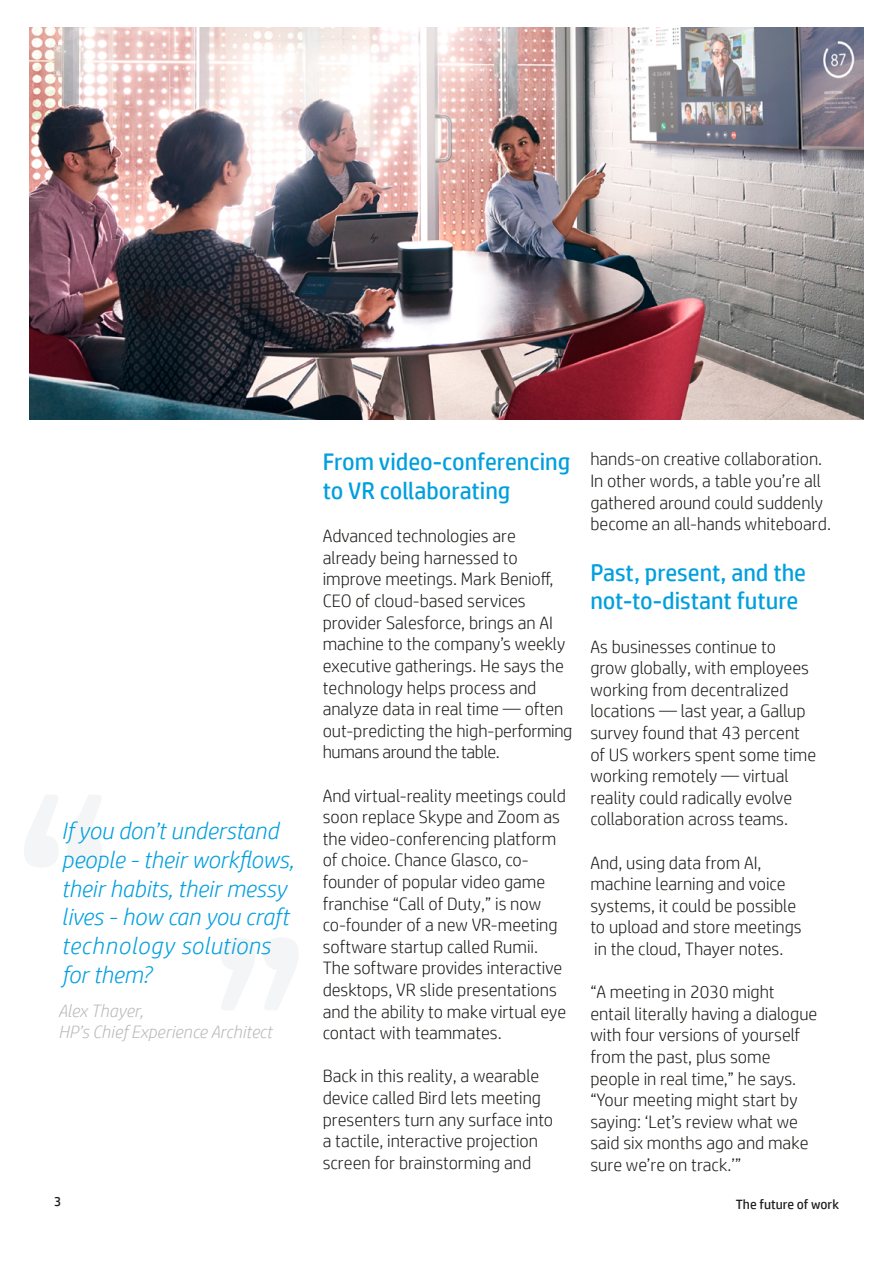
<style>
.page{position:relative;width:893px;height:1263px;background:#fff}
.page>*{position:absolute;margin:0;border:0;box-sizing:border-box;transform-origin:0 0}
.t1{font:italic 300 24px/28.8px "HP Simplified";letter-spacing:-.005em;color:#009fde}
.t2{font:24px/28.8px "HP Simplified";color:#009fde}
.t3{font:300 18px/21.6px "HP Simplified";color:#1d1d1b}
.t4{font:italic 300 18px/21.6px "HP Simplified";color:#bdb9bc}
.t5{font:13.5px "HP Simplified";color:#1d1d1b}
</style>
<div class="page">
<img style="left:30px;top:28px;width:833px;height:392px">
<svg style="left:24px;top:795px;width:78px;height:72px"></svg>
<svg style="left:221px;top:938px;width:77px;height:72px"></svg>
<h1 class="t1" style="left:62px;top:816px;width:234px">If you don’t understand people - their workflows, their habits, their messy lives - how can you craft technology solutions for them?</h1>
<p class="t4" style="left:58px;top:999px;width:215px">Alex Thayer,<br>HP’s Chief Experience Architect</p>
<h1 class="t2" style="left:323px;top:447px;width:249px">From video-conferencing to VR collaborating</h1>
<p class="t3" style="left:323px;top:525px;width:251px">Advanced technologies are already being harnessed to improve meetings. Mark Benioff,<br>CEO of cloud-based services provider Salesforce, brings an AI machine to the company’s weekly executive gatherings. He says the technology helps process and analyze data in real time — often out-predicting the high-performing humans around the table.</p>
<p class="t3" style="left:323px;top:784px;width:245px">And virtual-reality meetings could soon replace Skype and Zoom as the video-conferencing platform of choice. Chance Glasco, co&shy;founder of popular video game franchise “Call of Duty,” is now co-founder of a new VR-meeting software startup called Rumii.<br>The software provides interactive desktops, VR slide presentations and the ability to make virtual eye contact with teammates.</p>
<p class="t3" style="left:323px;top:1065px;width:232px">Back in this reality, a wearable device called Bird lets meeting presenters turn any surface into a tactile, interactive projection screen for brainstorming and</p>
<p class="t3" style="left:590px;top:448px;width:242px">hands-on creative collaboration.<br>In other words, a table you’re all gathered around could suddenly become an all-hands whiteboard.</p>
<h1 class="t2" style="left:590px;top:558px;width:217px">Past, present, and the not-to-distant future</h1>
<p class="t3" style="left:590px;top:635px;width:227px">As businesses continue to grow globally, with employees working from decentralized locations — last year, a Gallup survey found that 43 percent of US workers spent some time working remotely — virtual reality could radically evolve collaboration across teams.</p>
<p class="t3" style="left:590px;top:851px;width:213px">And, using data from AI, machine learning and voice systems, it could be possible to upload and store meetings in the cloud, Thayer notes.</p>
<p class="t3" style="left:590px;top:981px;width:228px">“A meeting in 2030 might entail literally having a dialogue with four versions of yourself from the past, plus some people in real time,” he says. “Your meeting might start by saying: ‘Let’s review what we said six months ago and make sure we’re on track.’”</p>
<p class="t5" style="left:54px;top:1193px;width:9px">3</p>
<p class="t5" style="left:736px;top:1196px;width:105px">The future of work</p>
</div>
